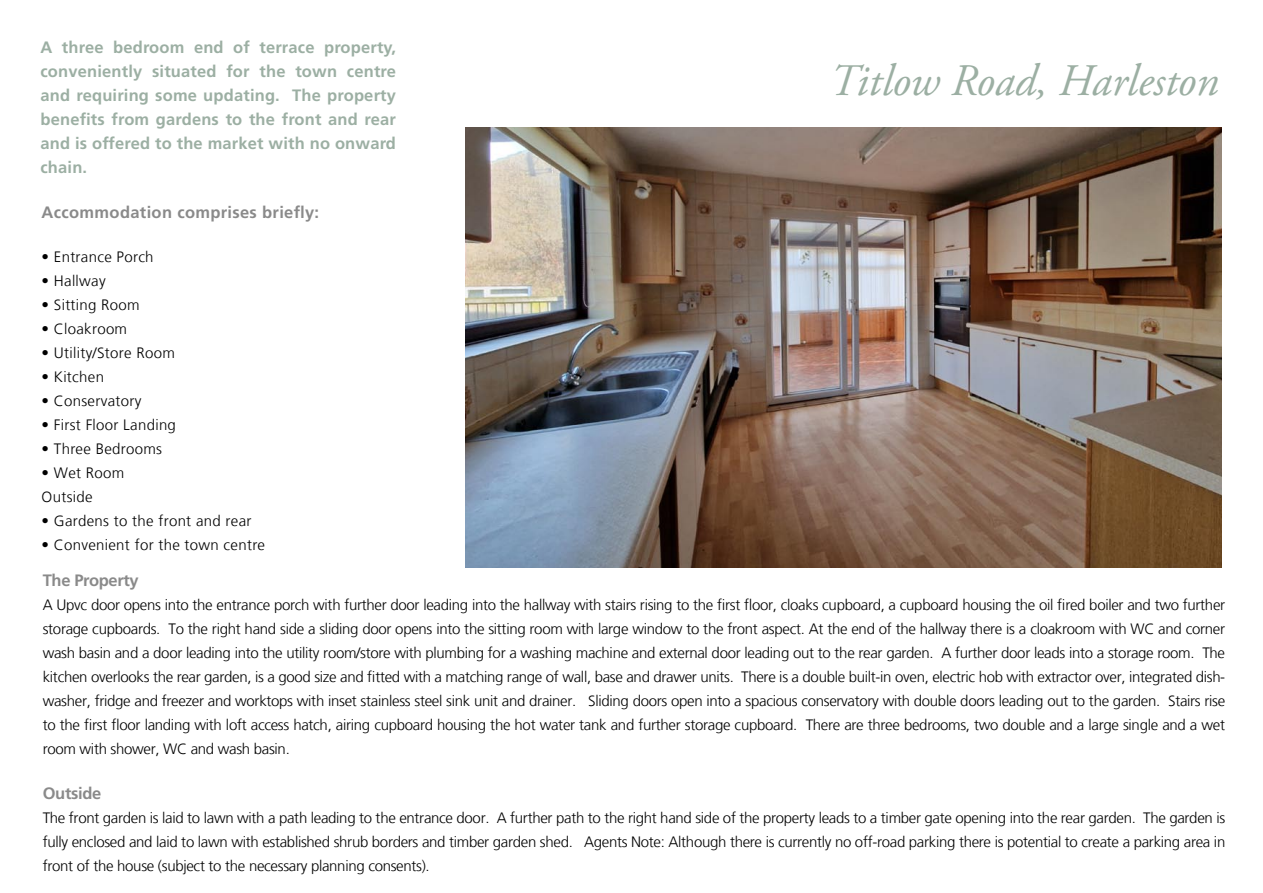
<style>
.page{position:relative;width:1263px;height:893px;background:#fff}
.page>*{position:absolute;margin:0;border:0;box-sizing:border-box;transform-origin:0 0}
.t1{font:italic 45px "Adobe Garamond Pro";color:#9cafa3}
.t2{font:700 16.5px/24px "Frutiger LT Std";letter-spacing:.01em;color:#9cafa3;text-align:justify}
.t3{font:700 16.5px "Frutiger LT Std";letter-spacing:.02em;color:#8a8a8a}
.t4{font:700 16.5px "Frutiger LT Std";letter-spacing:-.02em;color:#8a8a8a}
.t5{font:300 15px/24px "Frutiger LT";letter-spacing:.02em;color:#000;text-align:justify}
</style>
<div class="page">
<img style="left:465px;top:127px;width:757px;height:441px">
<p class="t2" style="left:40px;top:35px;width:357px">A three bedroom end of terrace property, conveniently situated for the town centre and requiring some updating. The property benefits from gardens to the front and rear and is offered to the market with no onward chain.</p>
<p class="t3" style="left:42px;top:203px;width:279px">Accommodation comprises briefly:</p>
<p class="t5" style="left:42px;top:245px;width:114px">• Entrance Porch</p>
<p class="t5" style="left:42px;top:269px;width:66px">• Hallway</p>
<p class="t5" style="left:42px;top:293px;width:100px">• Sitting Room</p>
<p class="t5" style="left:42px;top:317px;width:87px">• Cloakroom</p>
<p class="t5" style="left:42px;top:341px;width:135px">• Utility/Store Room</p>
<p class="t5" style="left:42px;top:365px;width:64px">• Kitchen</p>
<p class="t5" style="left:42px;top:389px;width:101px">• Conservatory</p>
<p class="t5" style="left:42px;top:413px;width:136px">• First Floor Landing</p>
<p class="t5" style="left:42px;top:437px;width:122px">• Three Bedrooms</p>
<p class="t5" style="left:42px;top:461px;width:84px">• Wet Room</p>
<p class="t5" style="left:42px;top:485px;width:52px">Outside</p>
<p class="t5" style="left:42px;top:509px;width:211px">• Gardens to the front and rear</p>
<p class="t5" style="left:42px;top:533px;width:225px">• Convenient for the town centre</p>
<p class="t1" style="left:829px;top:53px;width:391px">Titlow Road, Harleston</p>
<p class="t4" style="left:43px;top:571px;width:98px">The Property</p>
<p class="t5" style="left:43px;top:593px;width:1184px">A Upvc door opens into the entrance porch with further door leading into the hallway with stairs rising to the first floor, cloaks cupboard, a cupboard housing the oil fired boiler and two further storage cupboards. To the right hand side a sliding door opens into the sitting room with large window to the front aspect. At the end of the hallway there is a cloakroom with WC and corner wash basin and a door leading into the utility room/store with plumbing for a washing machine and external door leading out to the rear garden. A further door leads into a storage room. The kitchen overlooks the rear garden, is a good size and fitted with a matching range of wall, base and drawer units. There is a double built-in oven, electric hob with extractor over, integrated dish&shy;washer, fridge and freezer and worktops with inset stainless steel sink unit and drainer. Sliding doors open into a spacious conservatory with double doors leading out to the garden. Stairs rise to the first floor landing with loft access hatch, airing cupboard housing the hot water tank and further storage cupboard. There are three bedrooms, two double and a large single and a wet room with shower, WC and wash basin.</p>
<p class="t4" style="left:43px;top:784px;width:60px">Outside</p>
<p class="t5" style="left:43px;top:806px;width:1184px">The front garden is laid to lawn with a path leading to the entrance door. A further path to the right hand side of the property leads to a timber gate opening into the rear garden. The garden is fully enclosed and laid to lawn with established shrub borders and timber garden shed. Agents Note: Although there is currently no off-road parking there is potential to create a parking area in front of the house (subject to the necessary planning consents).</p>
</div>
